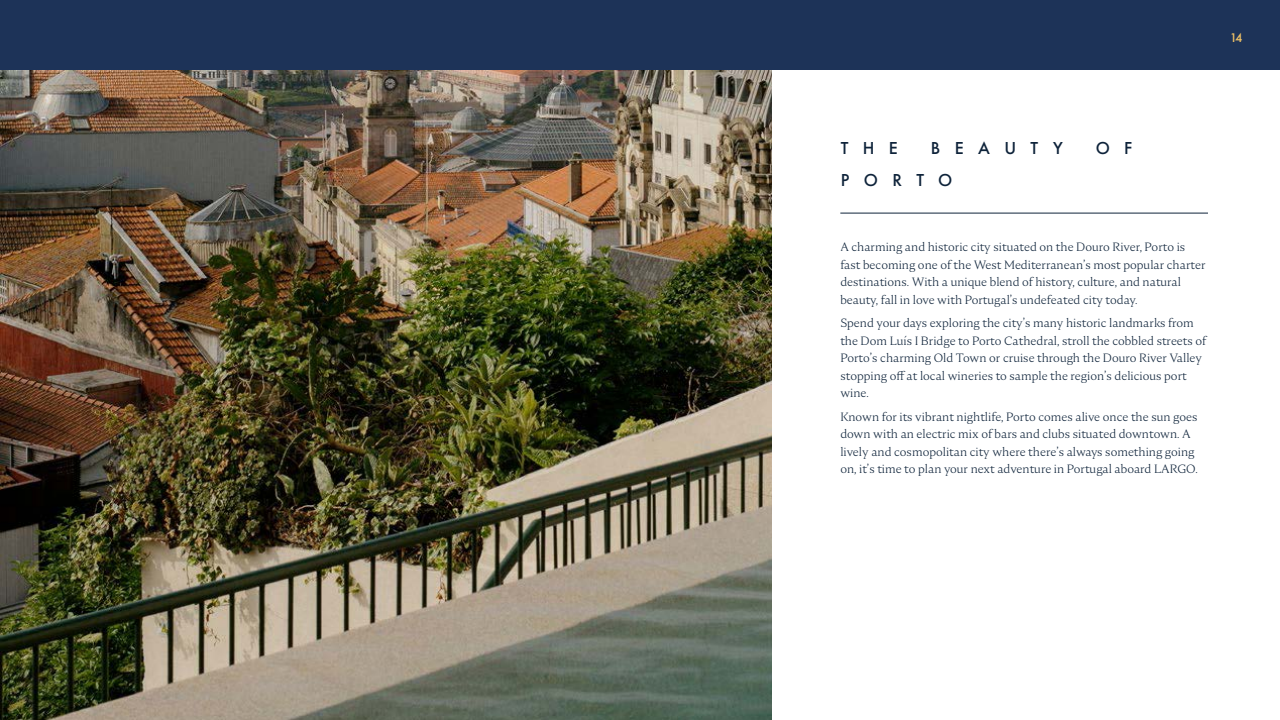
<style>
.page{position:relative;width:1280px;height:720px;background:#fff}
.page>*{position:absolute;margin:0;border:0;box-sizing:border-box;transform-origin:0 0}
.t1{font:500 18px "Futura PT";letter-spacing:.8em;color:#0e233a}
.t2{font:500 13px "Futura PT";color:#f0c266}
.t3{font:300 12px/17.5px "Nocturne Serif";color:#0e233a}
</style>
<div class="page">
<div style="left:0;top:0;width:1280px;height:70px;background:#1d3358"></div>
<img style="left:0;top:70px;width:772px;height:650px">
<hr style="left:840px;top:213px;width:368px;height:1px;background:#0e233a">
<p class="t2" style="left:1230px;top:30px;width:14px">14</p>
<h1 class="t1" style="left:841px;top:137px;width:59px">THE</h1>
<h1 class="t1" style="left:931px;top:137px;width:133px">BEAUTY</h1>
<h1 class="t1" style="left:1096px;top:137px;width:38px">O F</h1>
<h1 class="t1" style="left:841px;top:169px;width:113px">PORTO</h1>
<p class="t3" style="left:840px;top:239px;width:367px">A charming and historic city situated on the Douro River, Porto is fast becoming one of the West Mediterranean’s most popular charter destinations. With a unique blend of history, culture, and natural beauty, fall in love with Portugal’s undefeated city today.</p>
<p class="t3" style="left:840px;top:315px;width:367px">Spend your days exploring the city’s many historic landmarks from the Dom Luís I Bridge to Porto Cathedral, stroll the cobbled streets of Porto’s charming Old Town or cruise through the Douro River Valley stopping off at local wineries to sample the region’s delicious port wine.</p>
<p class="t3" style="left:840px;top:408px;width:359px">Known for its vibrant nightlife, Porto comes alive once the sun goes down with an electric mix of bars and clubs situated downtown. A lively and cosmopolitan city where there’s always something going on, it’s time to plan your next adventure in Portugal aboard LARGO.</p>
</div>
